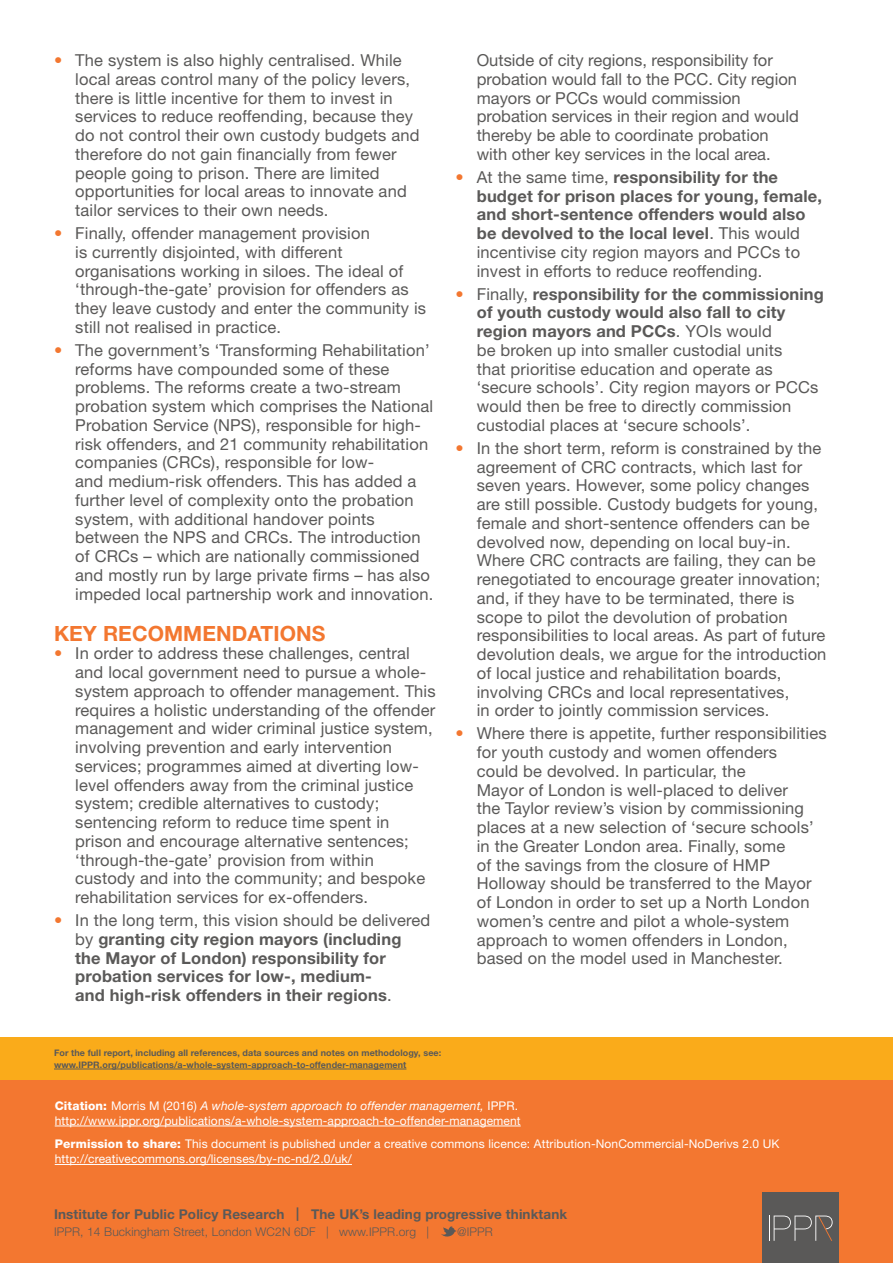
<style>
.page{position:relative;width:893px;height:1263px;background:#fff}
.page>*{position:absolute;margin:0;border:0;box-sizing:border-box;transform-origin:0 0}
.Subhead_1{font:700 21px "Helvetica Neue LT Std";letter-spacing:.005em;color:#f37730}
.t1{font:16.5px/18.8px "Helvetica Neue LT Std";letter-spacing:.01em;color:#5a5958}
.t2{font:700 16.5px/18.8px "Helvetica Neue LT Std";letter-spacing:.01em;color:#5a5958}
.Sum_address_bold{font:700 13.5px "Helvetica Neue LT Std";letter-spacing:.01em;color:#5a5958}
.Sum_cite_perm_white{font:12px/15px "Helvetica Neue LT Std";letter-spacing:.01em;color:#fff}
.Sum_address_roman{font:300 12px "Helvetica Neue LT Std";letter-spacing:.01em;color:#5a5958}
.Sum_pub_link{font:700 9px/12px "Helvetica Neue LT Std";letter-spacing:.01em;color:#5a5958}
.s1{color:#f37730}
.s2{font-weight:400;color:#f37730}
.s3{font-weight:400}
.s4{font-weight:700}
.s5{font-weight:800}
.s6{font-style:italic}
</style>
<div class="page">
<div style="left:0;top:1037px;width:893px;height:196px;background:#faab1a"></div>
<div style="left:0;top:1080px;width:893px;height:183px;background:#f37730"></div>
<svg style="left:441px;top:1226px;width:16px;height:11px"></svg>
<div style="left:762px;top:1193px;width:77px;height:70px;background:#5a5958"></div>
<svg style="left:769px;top:1215px;width:64px;height:26px"></svg>
<hr style="left:55px;top:1126px;width:466px;height:1px;background:#fff">
<hr style="left:55px;top:1164px;width:297px;height:1px;background:#fff">
<hr style="left:54px;top:1069px;width:352px;height:1px;background:#5a5958">
<p class="t1" style="left:75px;top:51px;width:346px;text-indent:-21px"><span class="s1">•</span> The system is also highly centralised. While local areas control many of the policy levers, there is little incentive for them to invest in services to reduce reoffending, because they do not control their own custody budgets and therefore do not gain financially from fewer people going to prison. There are limited opportunities for local areas to innovate and tailor services to their own needs.</p>
<p class="t1" style="left:75px;top:224px;width:352px;text-indent:-21px"><span class="s1">•</span> Finally, offender management provision<br>is currently disjointed, with different organisations working in siloes. The ideal of ‘through-the-gate’ provision for offenders as they leave custody and enter the community is still not realised in practice.</p>
<p class="t1" style="left:75px;top:340px;width:359px;text-indent:-21px"><span class="s1">•</span> The government’s ‘Transforming Rehabilitation’ reforms have compounded some of these problems. The reforms create a two-stream probation system which comprises the National Probation Service (NPS), responsible for high&shy;risk offenders, and 21 community rehabilitation companies (CRCs), responsible for low-<br>and medium-risk offenders. This has added a further level of complexity onto the probation system, with additional handover points between the NPS and CRCs. The introduction of CRCs – which are nationally commissioned and mostly run by large private firms – has also impeded local partnership work and innovation.</p>
<p class="Subhead_1" style="left:54px;top:620px;width:273px">KEY RECOMMENDATIONS</p>
<p class="t1" style="left:75px;top:644px;width:362px;text-indent:-21px"><span class="s1">•</span> In order to address these challenges, central and local government need to pursue a whole&shy;system approach to offender management. This requires a holistic understanding of the offender management and wider criminal justice system, involving prevention and early intervention services; programmes aimed at diverting low&shy;level offenders away from the criminal justice system; credible alternatives to custody; sentencing reform to reduce time spent in prison and encourage alternative sentences; ‘through-the-gate’ provision from within custody and into the community; and bespoke rehabilitation services for ex-offenders.</p>
<p class="t2" style="left:75px;top:910px;width:357px;text-indent:-21px"><span class="s2">•</span> <span class="s3">In the long term, this vision should be delivered by</span> granting city region mayors (including the Mayor of London) responsibility for probation services for low-, medium-<br>and high-risk offenders in their regions<span class="s3">.</span></p>
<p class="t1" style="left:477px;top:51px;width:324px">Outside of city regions, responsibility for probation would fall to the PCC. City region mayors or PCCs would commission probation services in their region and would thereby be able to coordinate probation with other key services in the local area.</p>
<p class="t2" style="left:477px;top:167px;width:347px;text-indent:-21px"><span class="s2">•</span> <span class="s3">At the same time,</span> responsibility for the budget for prison places for young, female, and short-sentence offenders would also be devolved to the local level<span class="s3">. This would incentivise city region mayors and PCCs to invest in efforts to reduce reoffending.</span></p>
<p class="t1" style="left:477px;top:284px;width:349px;text-indent:-21px"><span class="s1">•</span> Finally, <span class="s4">responsibility for the commissioning of youth custody would also fall to city region mayors and PCCs</span>. YOIs would<br>be broken up into smaller custodial units<br>that prioritise education and operate as ‘secure schools’. City region mayors or PCCs would then be free to directly commission custodial places at ‘secure schools’.</p>
<p class="t1" style="left:477px;top:438px;width:351px;text-indent:-21px"><span class="s1">•</span> In the short term, reform is constrained by the agreement of CRC contracts, which last for seven years. However, some policy changes are still possible. Custody budgets for young, female and short-sentence offenders can be devolved now, depending on local buy-in.<br>Where CRC contracts are failing, they can be renegotiated to encourage greater innovation; and, if they have to be terminated, there is scope to pilot the devolution of probation responsibilities to local areas. As part of future devolution deals, we argue for the introduction of local justice and rehabilitation boards, involving CRCs and local representatives,<br>in order to jointly commission services.</p>
<p class="t1" style="left:477px;top:724px;width:351px;text-indent:-21px"><span class="s1">•</span> Where there is appetite, further responsibilities for youth custody and women offenders<br>could be devolved. In particular, the<br>Mayor of London is well-placed to deliver<br>the Taylor review’s vision by commissioning places at a new selection of ‘secure schools’ in the Greater London area. Finally, some<br>of the savings from the closure of HMP Holloway should be transferred to the Mayor of London in order to set up a North London women’s centre and pilot a whole-system approach to women offenders in London, based on the model used in Manchester.</p>
<p class="Sum_pub_link" style="left:54px;top:1047px;width:389px">For the full report, including all references, data sources and notes on methodology, see: www.IPPR.org/publications/a-whole-system-approach-to-offender-management</p>
<p class="Sum_cite_perm_white" style="left:55px;top:1098px;width:467px"><span class="s5">Citation:</span> Morris M (2016) <span class="s6">A whole-system approach to offender management,</span> IPPR. http://www.ippr.org/publications/a-whole-system-approach-to-offender-management</p>
<p class="Sum_cite_perm_white" style="left:55px;top:1136px;width:726px"><span class="s5">Permission to share:</span> This document is published under a creative commons licence: Attribution-NonCommercial-NoDerivs 2.0 UK http://creativecommons.org/licenses/by-nc-nd/2.0/uk/</p>
<p class="Sum_address_bold" style="left:54px;top:1206px;width:515px">Institute for Public Policy Research | The UK’s leading progressive thinktank</p>
<p class="Sum_address_roman" style="left:54px;top:1224px;width:377px">IPPR, 14 Buckingham Street, London WC2N 6DF | www.IPPR.org |</p>
<p class="Sum_address_roman" style="left:457px;top:1224px;width:37px">@IPPR</p>
</div>
